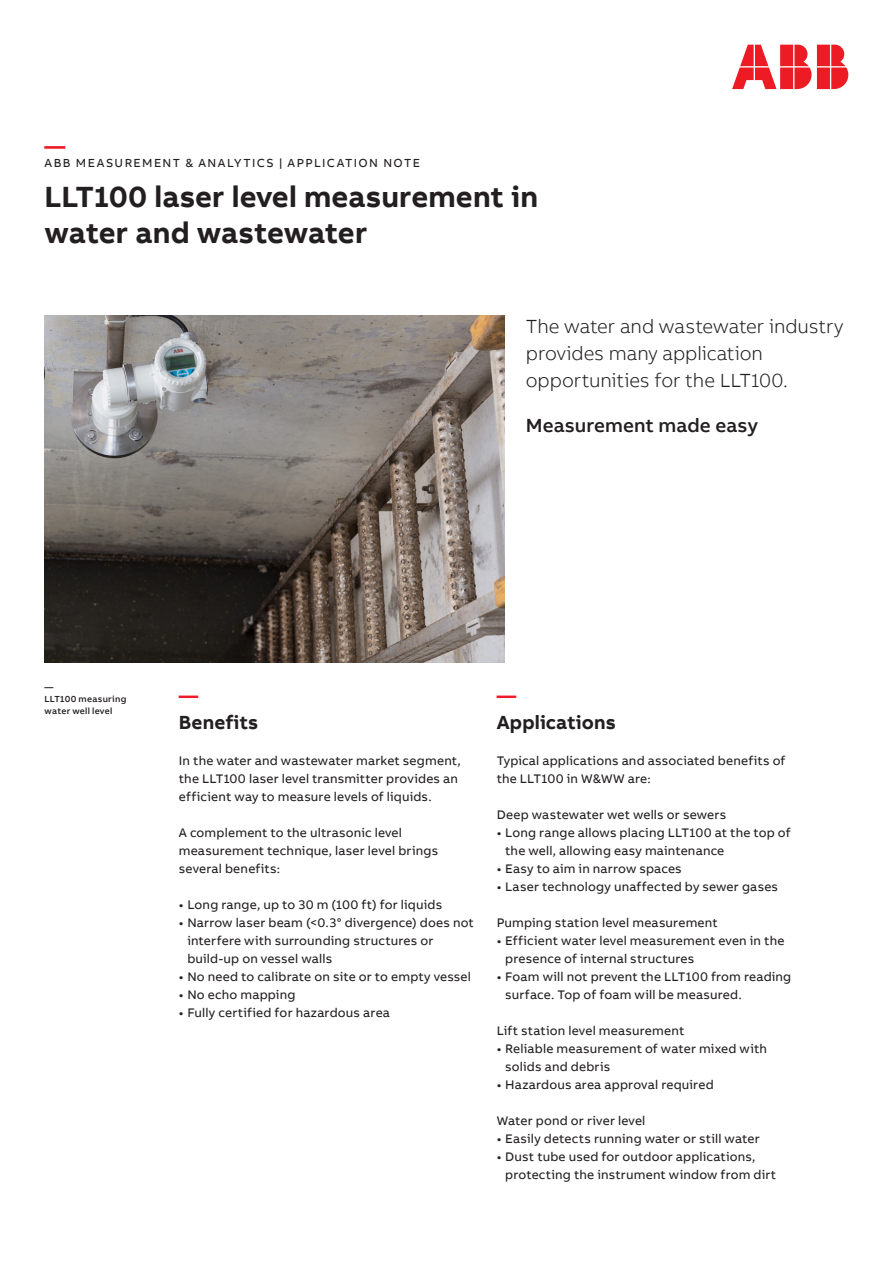
<style>
.page{position:relative;width:893px;height:1263px;background:#fff}
.page>*{position:absolute;margin:0;border:0;box-sizing:border-box;transform-origin:0 0}
.Headline_M_20pt_24pt{font:700 30px/36px "AB Bvoice";color:#231f20}
.Headline_M_20pt_24pt-2{font:700 21px "AB Bvoice";color:#ed1c29}
.Lead_Light_13pt_18pt{font:300 19.5px/27px "AB Bvoice";letter-spacing:-.005em;color:#231f20}
.Heading_Lvl_1_Bold_1{font:700 19.5px/27px "AB Bvoice";letter-spacing:.005em;color:#231f20}
.MME_13pt_12pt{font:500 19.5px "AB Bvoice";color:#231f20}
.Body_text_8_5pt_12pt{font:12.75px/18px "AB Bvoice";letter-spacing:.015em;color:#231f20}
.Category_M_8pt_9_6pt{font:12px "AB Bvoice";letter-spacing:.12em;color:#231f20}
.Caption_6pt_8pt{font:500 9px/12px "AB Bvoice";letter-spacing:.03em;color:#231f20}
.s1{color:#ed1c29}
</style>
<div class="page">
<svg style="left:732px;top:45px;width:116px;height:44px"></svg>
<img style="left:45px;top:315px;width:460px;height:348px">
<p class="Headline_M_20pt_24pt-2" style="left:45px;top:132px;width:22px">—</p>
<p class="Category_M_8pt_9_6pt" style="left:45px;top:156px;width:377px">ABB MEASUREMENT &amp; ANALYTICS | APPLICATION NOTE</p>
<p class="Headline_M_20pt_24pt" style="left:45px;top:179px;width:495px">LLT100 laser level measurement in water and wastewater</p>
<p class="Lead_Light_13pt_18pt" style="left:526px;top:313px;width:319px">The water and wastewater industry provides many application opportunities for the LLT100.</p>
<p class="MME_13pt_12pt" style="left:526px;top:413px;width:234px">Measurement made easy</p>
<p class="Caption_6pt_8pt" style="left:45px;top:681px;width:10px">—</p>
<p class="Caption_6pt_8pt" style="left:45px;top:693px;width:83px">LLT100 measuring water well level</p>
<p class="Heading_Lvl_1_Bold_1" style="left:179px;top:682px;width:81px"><span class="s1">—<br></span>Benefits</p>
<p class="Body_text_8_5pt_12pt" style="left:179px;top:751px;width:283px">In the water and wastewater market segment, the LLT100 laser level transmitter provides an efficient way to measure levels of liquids.</p>
<p class="Body_text_8_5pt_12pt" style="left:179px;top:823px;width:261px">A complement to the ultrasonic level measurement technique, laser level brings several benefits:</p>
<p class="Body_text_8_5pt_12pt" style="left:179px;top:895px;width:265px">• Long range, up to 30 m (100 ft) for liquids</p>
<p class="Body_text_8_5pt_12pt" style="left:187px;top:913px;width:288px;text-indent:-9px">• Narrow laser beam (&lt;0.3° divergence) does not interfere with surrounding structures or build-up on vessel walls</p>
<p class="Body_text_8_5pt_12pt" style="left:179px;top:967px;width:294px">• No need to calibrate on site or to empty vessel</p>
<p class="Body_text_8_5pt_12pt" style="left:179px;top:985px;width:118px">• No echo mapping</p>
<p class="Body_text_8_5pt_12pt" style="left:179px;top:1003px;width:213px">• Fully certified for hazardous area</p>
<p class="Heading_Lvl_1_Bold_1" style="left:497px;top:682px;width:121px"><span class="s1">—<br></span>Applications</p>
<p class="Body_text_8_5pt_12pt" style="left:497px;top:751px;width:290px">Typical applications and associated benefits of the LLT100 in W&amp;WW are:</p>
<p class="Body_text_8_5pt_12pt" style="left:497px;top:805px;width:231px">Deep wastewater wet wells or sewers</p>
<p class="Body_text_8_5pt_12pt" style="left:505px;top:823px;width:287px;text-indent:-9px">• Long range allows placing LLT100 at the top of the well, allowing easy maintenance</p>
<p class="Body_text_8_5pt_12pt" style="left:497px;top:859px;width:187px">• Easy to aim in narrow spaces</p>
<p class="Body_text_8_5pt_12pt" style="left:497px;top:877px;width:283px">• Laser technology unaffected by sewer gases</p>
<p class="Body_text_8_5pt_12pt" style="left:497px;top:913px;width:223px">Pumping station level measurement</p>
<p class="Body_text_8_5pt_12pt" style="left:505px;top:931px;width:281px;text-indent:-9px">• Efficient water level measurement even in the presence of internal structures</p>
<p class="Body_text_8_5pt_12pt" style="left:505px;top:967px;width:288px;text-indent:-9px">• Foam will not prevent the LLT100 from reading surface. Top of foam will be measured.</p>
<p class="Body_text_8_5pt_12pt" style="left:497px;top:1021px;width:189px">Lift station level measurement</p>
<p class="Body_text_8_5pt_12pt" style="left:505px;top:1039px;width:263px;text-indent:-9px">• Reliable measurement of water mixed with solids and debris</p>
<p class="Body_text_8_5pt_12pt" style="left:497px;top:1075px;width:219px">• Hazardous area approval required</p>
<p class="Body_text_8_5pt_12pt" style="left:497px;top:1111px;width:150px">Water pond or river level</p>
<p class="Body_text_8_5pt_12pt" style="left:497px;top:1129px;width:265px">• Easily detects running water or still water</p>
<p class="Body_text_8_5pt_12pt" style="left:505px;top:1147px;width:273px;text-indent:-9px">• Dust tube used for outdoor applications, protecting the instrument window from dirt</p>
</div>
